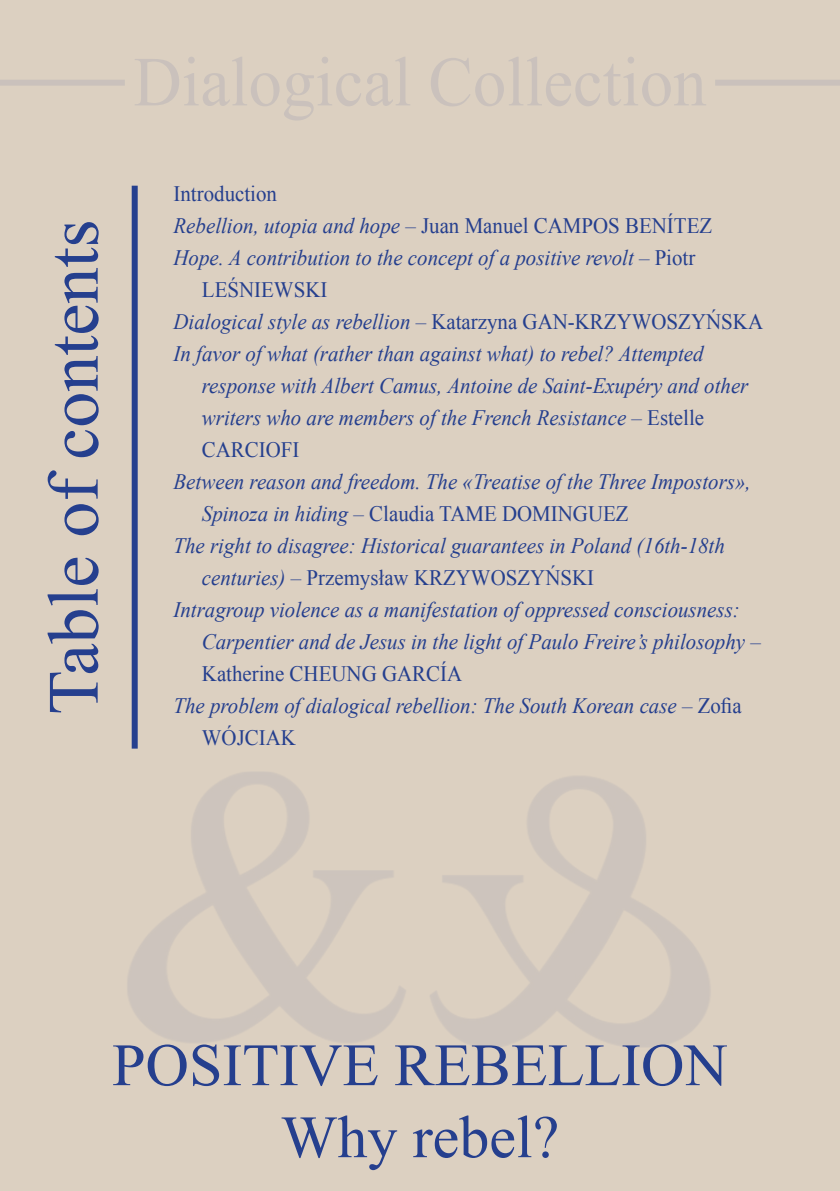
<style>
.page{position:relative;width:840px;height:1191px;background:#fff}
.page>*{position:absolute;margin:0;border:0;box-sizing:border-box;transform-origin:0 0}
.TYTUL{font:72px "Times New Roman";color:#253f8e}
.t1{font:60px "Times New Roman";color:#253f8e}
.Styl_akapitowy_1{font:italic 22px/32px "Times New Roman";color:#253f8e;scale:.95 1}
.Styl_akapitowy_1-2{font:22px "Times New Roman";color:#253f8e;scale:.95 1}
.s1{font-style:normal}
</style>
<div class="page">
<div style="left:0;top:0;width:839px;height:1191px;background:#dcd0c1"></div>
<div style="left:132px;top:186px;width:6px;height:562px;background:#253f8e"></div>
<div style="left:714px;top:80px;width:125px;height:6px;background:#cac1bc"></div>
<div style="left:0;top:80px;width:125px;height:6px;background:#cac1bc"></div>
<p class="TYTUL" style="left:25px;top:714px;width:496px;rotate:-90deg">Table of contents</p>
<p class="Styl_akapitowy_1-2" style="left:173px;top:179px;width:110px">Introduction</p>
<p class="Styl_akapitowy_1" style="left:173px;top:209px;width:568px">Rebellion, utopia and hope – <span class="s1">Juan Manuel CAMPOS BENÍTEZ</span></p>
<p class="Styl_akapitowy_1" style="left:202px;top:241px;width:520px;text-indent:-28px">Hope. A contribution to the concept of a positive revolt – <span class="s1">Piotr<br>LEŚNIEWSKI</span></p>
<p class="Styl_akapitowy_1" style="left:173px;top:305px;width:621px">Dialogical style as rebellion – <span class="s1">Katarzyna GAN-KRZYWOSZYŃSKA</span></p>
<p class="Styl_akapitowy_1" style="left:202px;top:337px;width:576px;text-indent:-28px">In favor of what (rather than against what) to rebel? Attempted response with Albert Camus, Antoine de Saint-Exupéry and other writers who are members of the French Resistance – <span class="s1">Estelle CARCIOFI</span></p>
<p class="Styl_akapitowy_1" style="left:202px;top:465px;width:578px;text-indent:-28px">Between reason and freedom. The «Treatise of the Three Impostors»,<br>Spinoza in hiding – <span class="s1">Claudia TAME DOMINGUEZ</span></p>
<p class="Styl_akapitowy_1" style="left:202px;top:529px;width:551px;text-indent:-28px">The right to disagree: Historical guarantees in Poland (16th-18th centuries) – <span class="s1">Przemysław KRZYWOSZYŃSKI</span></p>
<p class="Styl_akapitowy_1" style="left:202px;top:593px;width:589px;text-indent:-28px">Intragroup violence as a manifestation of oppressed consciousness:<br>Carpentier and de Jesus in the light of Paulo Freire’s philosophy –<br><span class="s1">Katherine CHEUNG GARCÍA</span></p>
<p class="Styl_akapitowy_1" style="left:202px;top:689px;width:569px;text-indent:-28px">The problem of dialogical rebellion: The South Korean case – <span class="s1">Zofia<br>WÓJCIAK</span></p>
<p class="t1" style="left:112px;top:1024px;width:616px">POSITIVE REBELLION</p>
<p class="t1" style="left:280px;top:1096px;width:280px">Why rebel?</p>
</div>
